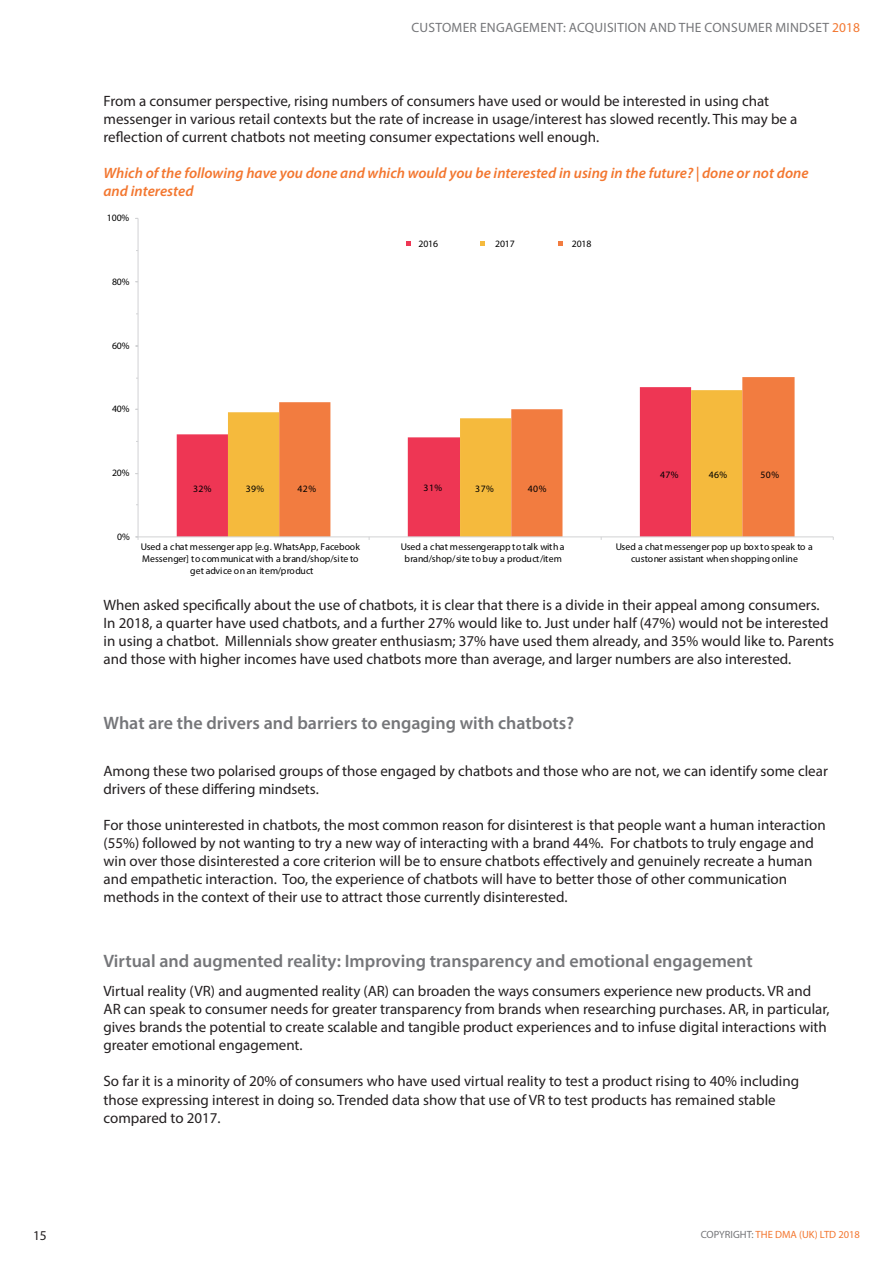
<style>
.page{position:relative;width:893px;height:1263px;background:#fff}
.page>*{position:absolute;margin:0;border:0;box-sizing:border-box;transform-origin:0 0}
.t1{font:600 18px "Myriad Pro";color:#757679}
.t2{font:15px/18px "Myriad Pro";color:#231f20}
.t3{font:italic 600 15px/18px "Myriad Pro";color:#f37730}
.t4{font:13.5px "Myriad Pro";letter-spacing:.02em;color:#757679}
.t5{font:13.5px "Myriad Pro";color:#231f20}
.t6{font:10.5px "Myriad Pro";color:#f37730}
.t7{font:9.75px/12px "Myriad Pro";letter-spacing:.005em;color:#000001;text-align:center}
.s1{color:#f37730}
.s2{color:#757679}
</style>
<div class="page">
<div style="left:177px;top:434px;width:51px;height:103px;background:#ee3654"></div>
<div style="left:228px;top:412px;width:51px;height:125px;background:#f5ba3d"></div>
<svg style="left:279px;top:377px;width:516px;height:160px"></svg>
<hr style="left:138px;top:218px;width:1px;height:319px;background:#d1d2d4">
<hr style="left:138px;top:537px;width:695px;height:1px;background:#d1d2d4">
<svg style="left:480px;top:242px;width:4px;height:4px"></svg>
<svg style="left:558px;top:242px;width:4px;height:4px"></svg>
<svg style="left:406px;top:242px;width:4px;height:4px"></svg>
<p class="t5" style="left:33px;top:1227px;width:15px">15</p>
<p class="t4" style="left:411px;top:20px;width:450px">CUSTOMER ENGAGEMENT: ACQUISITION AND THE CONSUMER MINDSET <span class="s1">2018</span></p>
<p class="t2" style="left:104px;top:92px;width:695px">From a consumer perspective, rising numbers of consumers have used or would be interested in using chat messenger in various retail contexts but the rate of increase in usage/interest has slowed recently. This may be a reflection of current chatbots not meeting consumer expectations well enough.</p>
<p class="t3" style="left:104px;top:164px;width:707px">Which of the following have you done and which would you be interested in using in the future? | done or not done and interested</p>
<p class="t7" style="left:107px;top:212px;width:24px">100%</p>
<p class="t7" style="left:112px;top:275px;width:19px">80%</p>
<p class="t7" style="left:112px;top:339px;width:19px">60%</p>
<p class="t7" style="left:112px;top:403px;width:19px">40%</p>
<p class="t7" style="left:418px;top:237px;width:21px">2016</p>
<p class="t7" style="left:495px;top:237px;width:21px">2017</p>
<p class="t7" style="left:572px;top:237px;width:21px">2018</p>
<p class="t7" style="left:112px;top:467px;width:19px">20%</p>
<p class="t7" style="left:424px;top:482px;width:20px">31%</p>
<p class="t7" style="left:193px;top:483px;width:20px">32%</p>
<p class="t7" style="left:246px;top:483px;width:20px">39%</p>
<p class="t7" style="left:298px;top:483px;width:20px">42%</p>
<p class="t7" style="left:475px;top:483px;width:20px">37%</p>
<p class="t7" style="left:528px;top:483px;width:20px">40%</p>
<p class="t7" style="left:660px;top:468px;width:20px">47%</p>
<p class="t7" style="left:709px;top:468px;width:20px">46%</p>
<p class="t7" style="left:760px;top:468px;width:20px">50%</p>
<p class="t7" style="left:117px;top:530px;width:14px">0%</p>
<p class="t7" style="left:141px;top:540px;width:221px">Used a chat messenger app [e.g. WhatsApp, Facebook<br>Messenger] to communicat with a brand/shop/site to get advice on an item/product</p>
<p class="t7" style="left:401px;top:540px;width:165px">Used a chat messengerappto talk with a brand/shop/site to buy a product/item</p>
<p class="t7" style="left:616px;top:540px;width:199px">Used a chat messenger pop up boxto speak to a custoner assistant when shopping online</p>
<p class="t2" style="left:104px;top:596px;width:732px">When asked specifically about the use of chatbots, it is clear that there is a divide in their appeal among consumers.<br>In 2018, a quarter have used chatbots, and a further 27% would like to. Just under half (47%) would not be interested in using a chatbot. Millennials show greater enthusiasm; 37% have used them already, and 35% would like to. Parents and those with higher incomes have used chatbots more than average, and larger numbers are also interested.</p>
<p class="t1" style="left:104px;top:711px;width:472px">What are the drivers and barriers to engaging with chatbots?</p>
<p class="t2" style="left:104px;top:762px;width:726px">Among these two polarised groups of those engaged by chatbots and those who are not, we can identify some clear drivers of these differing mindsets.</p>
<p class="t2" style="left:104px;top:816px;width:724px">For those uninterested in chatbots, the most common reason for disinterest is that people want a human interaction (55%) followed by not wanting to try a new way of interacting with a brand 44%. For chatbots to truly engage and win over those disinterested a core criterion will be to ensure chatbots effectively and genuinely recreate a human and empathetic interaction. Too, the experience of chatbots will have to better those of other communication methods in the context of their use to attract those currently disinterested.</p>
<p class="t1" style="left:104px;top:949px;width:651px">Virtual and augmented reality: Improving transparency and emotional engagement</p>
<p class="t2" style="left:104px;top:982px;width:728px">Virtual reality (VR) and augmented reality (AR) can broaden the ways consumers experience new products. VR and AR can speak to consumer needs for greater transparency from brands when researching purchases. AR, in particular, gives brands the potential to create scalable and tangible product experiences and to infuse digital interactions with greater emotional engagement.</p>
<p class="t2" style="left:104px;top:1072px;width:697px">So far it is a minority of 20% of consumers who have used virtual reality to test a product rising to 40% including those expressing interest in doing so. Trended data show that use of VR to test products has remained stable compared to 2017.</p>
<p class="t6" style="left:701px;top:1228px;width:161px"><span class="s2">COPYRIGHT:</span> THE DMA (UK) LTD 2018</p>
</div>
